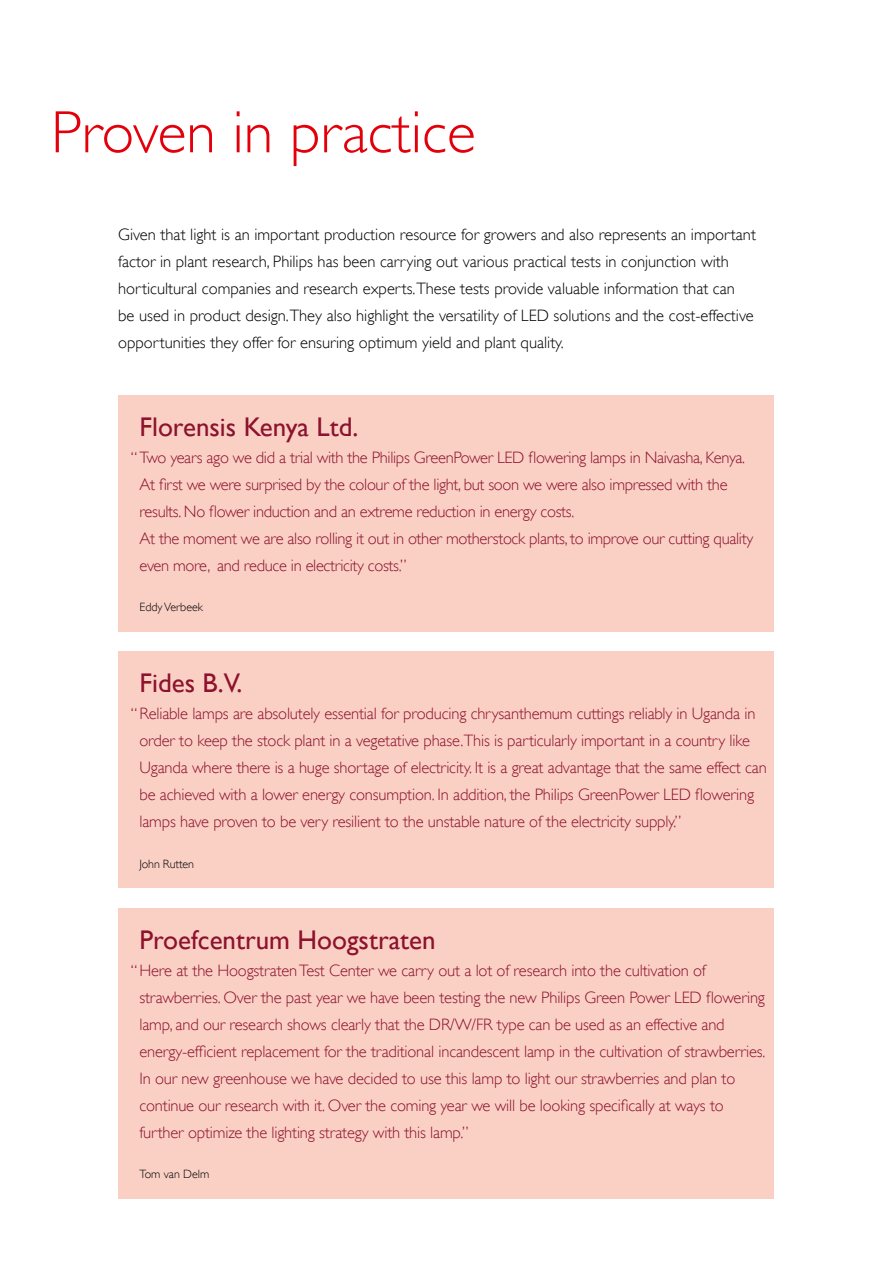
<style>
.page{position:relative;width:893px;height:1263px;background:#fff}
.page>*{position:absolute;margin:0;border:0;box-sizing:border-box;transform-origin:0 0}
.t1{font:60px "Gill Sans Alt One WGL Light";color:#e3000b}
.t2{font:27px "Gill Sans Alt One WGL";color:#8d122d}
.t3{font:16.5px/27px "Gill Sans Alt One WGL Light";letter-spacing:-.01em;color:#8d122d}
.t4{font:16.5px/27px "Gill Sans Alt One WGL Light";color:#000}
.t5{font:12px "Gill Sans Alt One WGL Light";color:#000}
</style>
<div class="page">
<div style="left:118px;top:652px;width:656px;height:236px;background:#fad0c5"></div>
<div style="left:118px;top:395px;width:656px;height:237px;background:#fad0c5"></div>
<div style="left:118px;top:908px;width:656px;height:291px;background:#fad0c5"></div>
<h1 class="t1" style="left:51px;top:93px;width:426px">Proven in practice</h1>
<p class="t4" style="left:118px;top:221px;width:639px">Given that light is an important production resource for growers and also represents an important factor in plant research, Philips has been carrying out various practical tests in conjunction with horticultural companies and research experts.These tests provide valuable information that can<br>be used in product design.They also highlight the versatility of LED solutions and the cost-effective opportunities they offer for ensuring optimum yield and plant quality.</p>
<h2 class="t2" style="left:139px;top:408px;width:220px">Florensis Kenya Ltd.</h2>
<p class="t3" style="left:139px;top:444px;width:615px;text-indent:-8px">“Two years ago we did a trial with the Philips GreenPower LED flowering lamps in Naivasha, Kenya.<br>At first we were surprised by the colour of the light, but soon we were also impressed with the results. No flower induction and an extreme reduction in energy costs.<br>At the moment we are also rolling it out in other motherstock plants, to improve our cutting quality even more, and reduce in electricity costs.”</p>
<p class="t5" style="left:139px;top:599px;width:65px">Eddy Verbeek</p>
<h2 class="t2" style="left:139px;top:665px;width:105px">Fides B.V.</h2>
<p class="t3" style="left:139px;top:700px;width:629px;text-indent:-8px">“Reliable lamps are absolutely essential for producing chrysanthemum cuttings reliably in Uganda in order to keep the stock plant in a vegetative phase.This is particularly important in a country like Uganda where there is a huge shortage of electricity. It is a great advantage that the same effect can be achieved with a lower energy consumption. In addition, the Philips GreenPower LED flowering lamps have proven to be very resilient to the unstable nature of the electricity supply.”</p>
<p class="t5" style="left:139px;top:856px;width:56px">John Rutten</p>
<h2 class="t2" style="left:139px;top:921px;width:298px">Proefcentrum Hoogstraten</h2>
<p class="t3" style="left:139px;top:957px;width:627px;text-indent:-8px">“Here at the Hoogstraten Test Center we carry out a lot of research into the cultivation of strawberries. Over the past year we have been testing the new Philips Green Power LED flowering lamp, and our research shows clearly that the DR/W/FR type can be used as an effective and energy-efficient replacement for the traditional incandescent lamp in the cultivation of strawberries.<br>In our new greenhouse we have decided to use this lamp to light our strawberries and plan to continue our research with it. Over the coming year we will be looking specifically at ways to further optimize the lighting strategy with this lamp.”</p>
<p class="t5" style="left:139px;top:1166px;width:71px">Tom van Delm</p>
</div>
